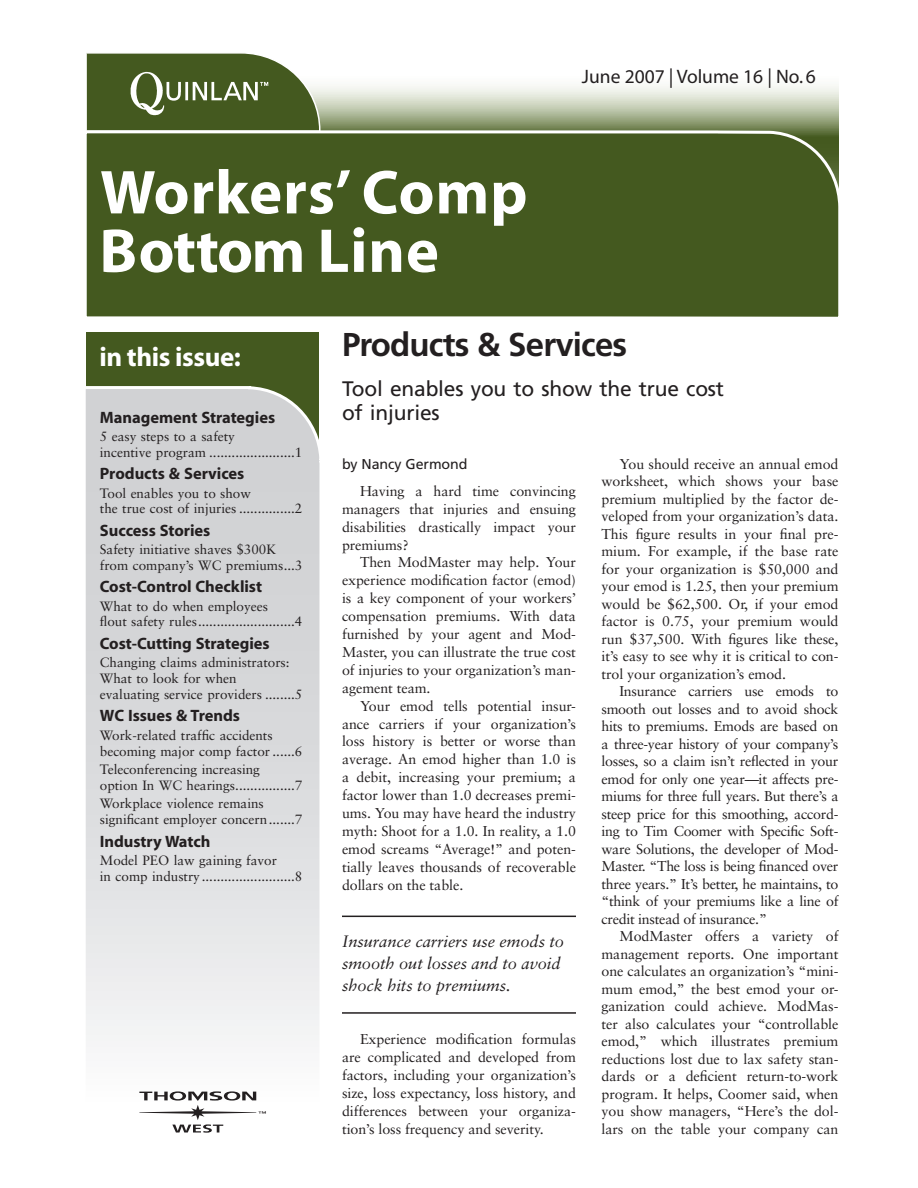
<style>
.page{position:relative;width:918px;height:1188px;background:#fff}
.page>*{position:absolute;margin:0;border:0;box-sizing:border-box;transform-origin:0 0}
.t1{font:700 62.55px "Myriad";letter-spacing:.015em;color:#fff}
.t2{font:700 33px "Frutiger";letter-spacing:-.025em;color:#231f20}
.t3{font:700 27px "Myriad";letter-spacing:-.015em;color:#fff}
.t4{font:21px/24px "Frutiger";letter-spacing:-.01em;color:#231f20}
.t5{font:19.5px "Myriad";color:#231f20}
.t6{font:700 16.5px "Myriad";letter-spacing:-.005em;color:#231f20}
.t7{font:italic 16.5px/21.6px "Sabon";letter-spacing:-.005em;color:#231f20}
.t8{font:14.25px/17.5px "Sabon";letter-spacing:-.005em;color:#231f20;text-align:justify}
.t9{font:14.25px "Frutiger";letter-spacing:-.005em;color:#231f20}
.t10{font:13.5px/15.8px "Sabon";color:#231f20}
</style>
<div class="page">
<div style="left:86px;top:332px;width:233px;height:169px;background:#44591f"></div>
<svg style="left:85px;top:386px;width:235px;height:655px;background:#dadbdc"></svg>
<svg style="left:321px;top:86px;width:518px;height:43px;background:#bec7ae"></svg>
<svg style="left:86px;top:53px;width:235px;height:76px;background:#5f713f"></svg>
<div style="left:86px;top:129px;width:753px;height:188px;background:#44591f"></div>
<svg style="left:139px;top:1091px;width:127px;height:42px"></svg>
<img style="left:223px;top:82px;width:45px;height:18px">
<hr style="left:342px;top:916px;width:234px;height:1px;background:#231f20">
<hr style="left:342px;top:1012px;width:234px;height:2px;background:#231f20">
<h1 class="t1" style="left:100px;top:160px;width:429px">Workers’ Comp</h1>
<h1 class="t1" style="left:99px;top:219px;width:341px">Bottom Line</h1>
<h3 class="t5" style="left:582px;top:67px;width:235px">June 2007 | Volume 16 | No. 6</h3>
<h3 class="t3" style="left:99px;top:343px;width:143px">in this issue:</h3>
<p class="t6" style="left:100px;top:409px;width:177px">Management Strategies</p>
<p class="t10" style="left:100px;top:429px;width:204px">5 easy steps to a safety<br>incentive program .......................1</p>
<p class="t6" style="left:100px;top:465px;width:146px">Products &amp; Services</p>
<p class="t10" style="left:100px;top:485px;width:204px">Tool enables you to show<br>the true cost of injuries ...............2</p>
<p class="t6" style="left:100px;top:522px;width:112px">Success Stories</p>
<p class="t10" style="left:100px;top:541px;width:204px">Safety initiative shaves $300K from company’s WC premiums...3</p>
<p class="t6" style="left:100px;top:578px;width:164px">Cost-Control Checklist</p>
<p class="t10" style="left:100px;top:598px;width:204px">What to do when employees<br>flout safety rules..........................4</p>
<p class="t6" style="left:100px;top:635px;width:171px">Cost-Cutting Strategies</p>
<p class="t10" style="left:100px;top:655px;width:204px">Changing claims administrators:<br>What to look for when<br>evaluating service providers ........5</p>
<p class="t6" style="left:100px;top:707px;width:142px">WC Issues &amp; Trends</p>
<p class="t10" style="left:100px;top:727px;width:204px">Work-related traffic accidents becoming major comp factor ......6</p>
<p class="t10" style="left:100px;top:761px;width:204px">Teleconferencing increasing<br>option In WC hearings................7</p>
<p class="t10" style="left:100px;top:796px;width:204px">Workplace violence remains significant employer concern.......7</p>
<p class="t6" style="left:100px;top:832px;width:112px">Industry Watch</p>
<p class="t10" style="left:100px;top:852px;width:204px">Model PEO law gaining favor<br>in comp industry .........................8</p>
<h2 class="t2" style="left:342px;top:325px;width:287px">Products &amp; Services</h2>
<h3 class="t4" style="left:342px;top:377px;width:384px">Tool enables you to show the true cost of injuries</h3>
<p class="t9" style="left:342px;top:456px;width:127px">by Nancy Germond</p>
<p class="t8" style="left:342px;top:482px;width:236px;text-indent:18px">Having a hard time convincing managers that injuries and ensuing disabilities drastically impact your premiums?</p>
<p class="t8" style="left:342px;top:553px;width:236px;text-indent:18px">Then ModMaster may help. Your experience modification factor (emod) is a key component of your workers’ compensation premiums. With data furnished by your agent and Mod-Master, you can illustrate the true cost of injuries to your organization’s man&shy;agement team.</p>
<p class="t8" style="left:342px;top:697px;width:236px;text-indent:18px">Your emod tells potential insur&shy;ance carriers if your organization’s loss history is better or worse than average. An emod higher than 1.0 is a debit, increasing your premium; a factor lower than 1.0 decreases premi&shy;ums. You may have heard the industry myth: Shoot for a 1.0. In reality, a 1.0 emod screams “Average!” and poten&shy;tially leaves thousands of recoverable dollars on the table.</p>
<p class="t8" style="left:602px;top:455px;width:239px;text-indent:18px">You should receive an annual emod worksheet, which shows your base premium multiplied by the factor de&shy;veloped from your organization’s data.<br>This figure results in your final pre&shy;mium. For example, if the base rate for your organization is $50,000 and your emod is 1.25, then your premium would be $62,500. Or, if your emod factor is 0.75, your premium would run $37,500. With figures like these, it’s easy to see why it is critical to con&shy;trol your organization’s emod.</p>
<p class="t8" style="left:602px;top:683px;width:239px;text-indent:18px">Insurance carriers use emods to smooth out losses and to avoid shock hits to premiums. Emods are based on a three-year history of your company’s losses, so a claim isn’t reflected in your emod for only one year—it affects pre&shy;miums for three full years. But there’s a steep price for this smoothing, accord&shy;ing to Tim Coomer with Specific Soft&shy;ware Solutions, the developer of Mod-Master. “The loss is being financed over three years.” It’s better, he maintains, to “think of your premiums like a line of credit instead of insurance.”</p>
<p class="t8" style="left:602px;top:928px;width:239px;text-indent:18px">ModMaster offers a variety of management reports. One important one calculates an organization’s “mini&shy;mum emod,” the best emod your or&shy;ganization could achieve. ModMas&shy;ter also calculates your “controllable emod,” which illustrates premium reductions lost due to lax safety stan&shy;dards or a deficient return-to-work program. It helps, Coomer said, when you show managers, “Here’s the dol&shy;lars on the table your company can</p>
<p class="t7" style="left:342px;top:931px;width:224px">Insurance carriers use emods to smooth out losses and to avoid shock hits to premiums.</p>
<p class="t8" style="left:342px;top:1030px;width:236px;text-indent:18px">Experience modification formulas are complicated and developed from factors, including your organization’s size, loss expectancy, loss history, and differences between your organiza&shy;tion’s loss frequency and severity.</p>
</div>
